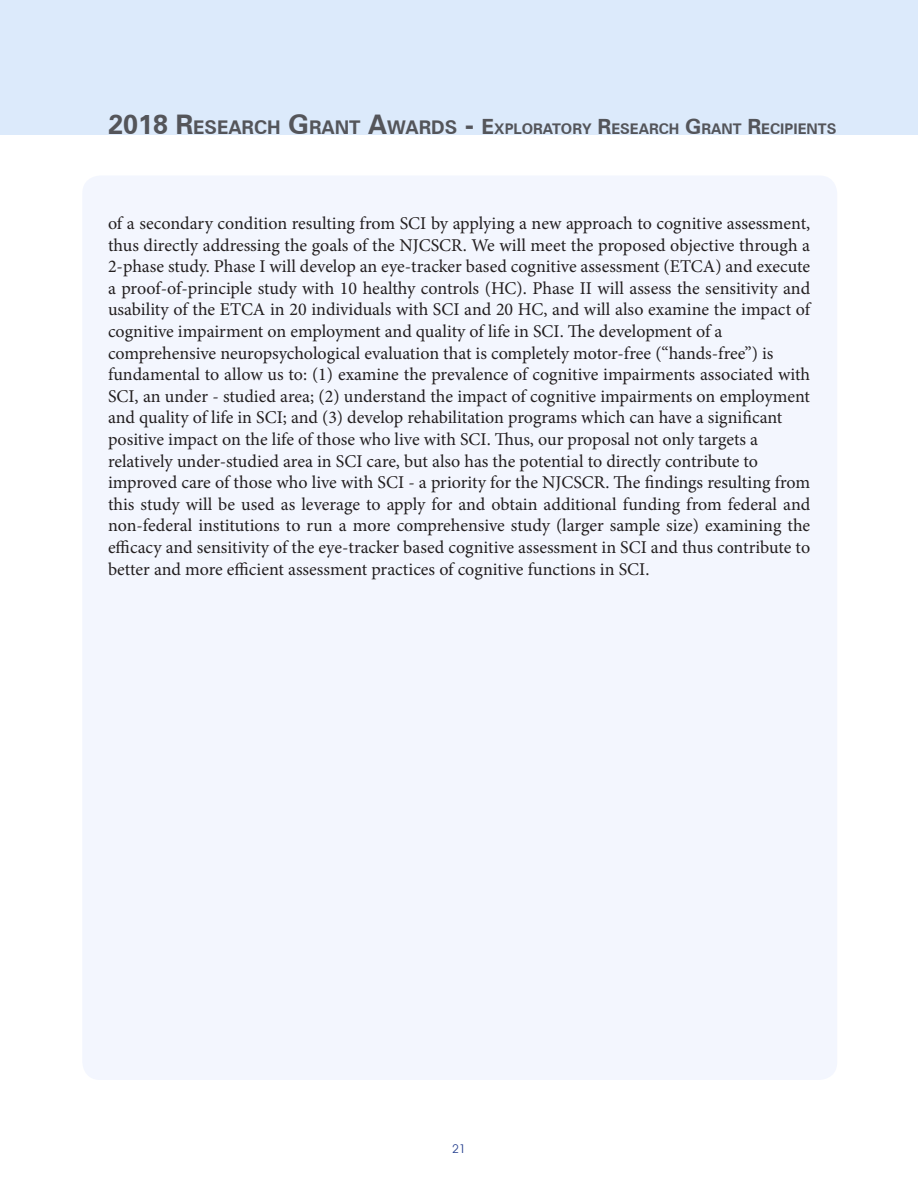
<style>
.page{position:relative;width:918px;height:1188px;background:#fff}
.page>*{position:absolute;margin:0;border:0;box-sizing:border-box;transform-origin:0 0}
.t1{font:18px/21.6px "Minion Pro";letter-spacing:-.005em;color:#231f20;text-align:justify}
.t2{font:700 14.7px "Zurich BT";color:#54555a}
.t3{font:12px "Avant Garde IT Cby BT";color:#253f8e}
.s1{font-size:27px}
.s2{font-size:18.9px}
.s3{font-size:21px}
</style>
<div class="page">
<div style="left:0;top:0;width:918px;height:135px;background:#dceafb"></div>
<div style="left:82px;top:176px;width:755px;height:904px;background:#f3f6fe;border-radius:18px"></div>
<p class="t2" style="left:108px;top:120px;width:730px"><span class="s1">2018 R</span><span class="s2">ESEARCH</span> <span class="s1">G</span><span class="s2">RANT</span> <span class="s1">A</span><span class="s2">WARDS</span> <span class="s1">-</span> <span class="s3">E</span>XPLORATORY <span class="s3">R</span>ESEARCH <span class="s3">G</span>RANT <span class="s3">R</span>ECIPIENTS</p>
<p class="t1" style="left:108px;top:213px;width:704px">of a secondary condition resulting from SCI by applying a new approach to cognitive assessment, thus directly addressing the goals of the NJCSCR. We will meet the proposed objective through a 2-phase study. Phase I will develop an eye-tracker based cognitive assessment (ETCA) and execute a proof-of-principle study with 10 healthy controls (HC). Phase II will assess the sensitivity and usability of the ETCA in 20 individuals with SCI and 20 HC, and will also examine the impact of cognitive impairment on employment and quality of life in SCI. The development of a</p>
<p class="t1" style="left:108px;top:342px;width:667px">comprehensive neuropsychological evaluation that is completely motor-free (“hands-free”) is</p>
<p class="t1" style="left:108px;top:364px;width:704px">fundamental to allow us to: (1) examine the prevalence of cognitive impairments associated with SCI, an under - studied area; (2) understand the impact of cognitive impairments on employment and quality of life in SCI; and (3) develop rehabilitation programs which can have a significant</p>
<p class="t1" style="left:108px;top:429px;width:652px">positive impact on the life of those who live with SCI. Thus, our proposal not only targets a</p>
<p class="t1" style="left:108px;top:450px;width:652px">relatively under-studied area in SCI care, but also has the potential to directly contribute to</p>
<p class="t1" style="left:108px;top:472px;width:704px">improved care of those who live with SCI - a priority for the NJCSCR. The findings resulting from this study will be used as leverage to apply for and obtain additional funding from federal and non-federal institutions to run a more comprehensive study (larger sample size) examining the efficacy and sensitivity of the eye-tracker based cognitive assessment in SCI and thus contribute to better and more efficient assessment practices of cognitive functions in SCI.</p>
<p class="t3" style="left:452px;top:1141px;width:15px">21</p>
</div>
